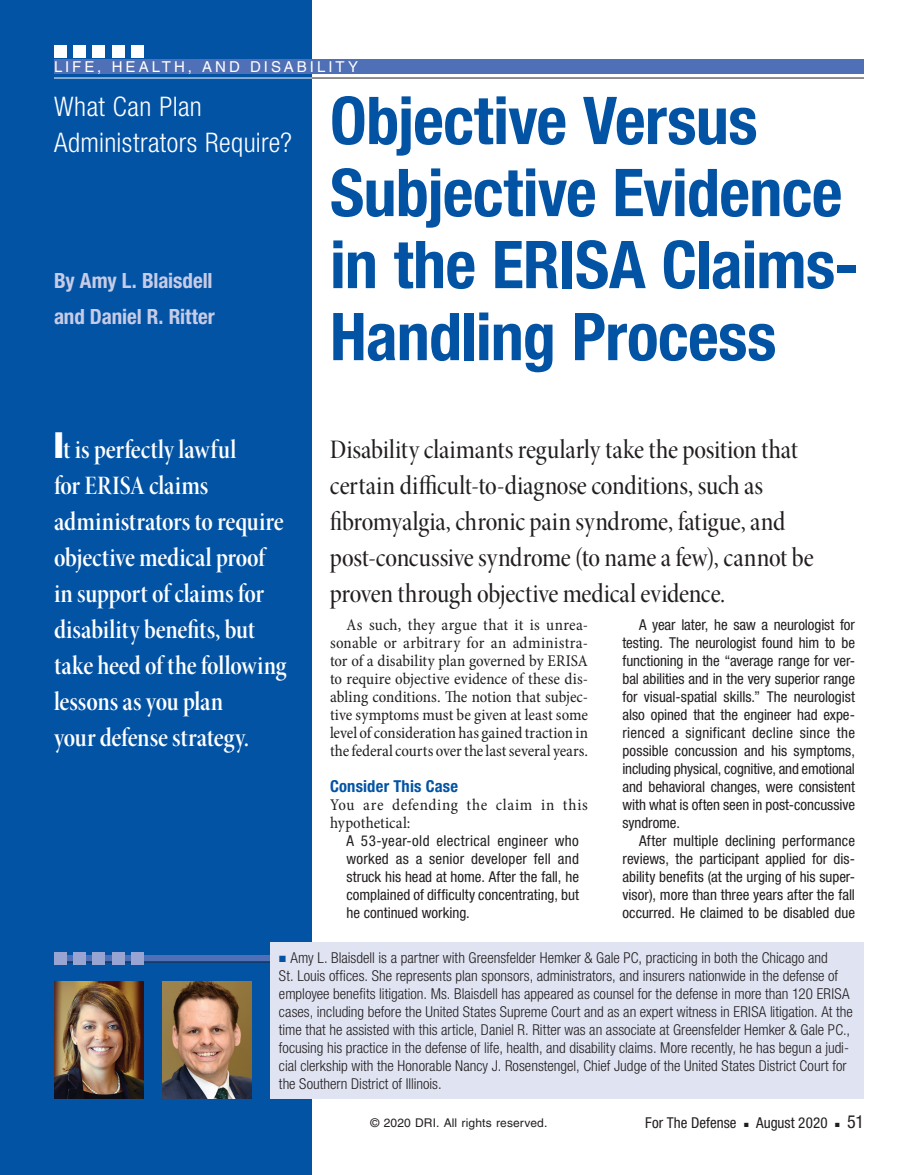
<style>
.page{position:relative;width:918px;height:1175px;background:#fff}
.page>*{position:absolute;margin:0;border:0;box-sizing:border-box;transform-origin:0 0}
.t1{font:700 condensed 66px/72px "Helvetica Neue LT Std";letter-spacing:-.01em;color:#0353a5}
.t2{font:27px/36px "Minion Pro Medium Cn Disp";letter-spacing:-.005em;color:#231f20}
.t3{font:27px/36px "Minion Pro Semibold Cn Disp";letter-spacing:-.005em;color:#fff}
.t4{font:300 condensed 27px/36px "Helvetica Neue LT Std";letter-spacing:.015em;color:#fff}
.t5{font:700 condensed 21px/36px "Helvetica Neue LT Std";letter-spacing:-.005em;color:#c7cce6}
.t6{font:condensed 18px "Helvetica Neue LT Std";color:#231f20}
.t7{font:condensed 16.5px/18px "Minion Pro";letter-spacing:.01em;color:#231f20;text-align:justify}
.t8{font:condensed 16.5px/18px "Minion Pro";letter-spacing:.03em;color:#231f20}
.t9{font:700 condensed 16.5px "Helvetica Neue LT Std";letter-spacing:.01em;color:#0353a5}
.t10{font:condensed 15px/18px "Helvetica Neue LT Std";color:#231f20;text-align:justify}
.t11{font:300 condensed 15px/18px "Helvetica Neue LT Std";color:#231f20}
.t12{font:15px "Helvetica LT Pro";letter-spacing:.2em;color:#fff}
.t13{font:12px "Helvetica LT Pro";letter-spacing:.01em;color:#231f20}
.s1{font-family:"Helvetica Neue LT Std";font-weight:900;font-stretch:condensed;font-size:36px}
.s2{color:#0353a5}
</style>
<div class="page">
<div style="left:0;top:0;width:312px;height:1174px;background:#0353a5"></div>
<div style="left:54px;top:956px;width:258px;height:6px;background:#4f6fb6"></div>
<hr style="left:54px;top:961px;width:258px;height:1px;background:#231f20">
<div style="left:54px;top:952px;width:12px;height:13px;background:#98a4d2"></div>
<div style="left:73px;top:952px;width:13px;height:13px;background:#98a4d2"></div>
<div style="left:93px;top:952px;width:12px;height:13px;background:#98a4d2"></div>
<div style="left:112px;top:952px;width:13px;height:13px;background:#98a4d2"></div>
<div style="left:132px;top:952px;width:12px;height:13px;background:#98a4d2"></div>
<div style="left:54px;top:45px;width:12px;height:12px;background:#fff"></div>
<div style="left:73px;top:45px;width:13px;height:12px;background:#fff"></div>
<div style="left:93px;top:45px;width:12px;height:12px;background:#fff"></div>
<div style="left:112px;top:45px;width:13px;height:12px;background:#fff"></div>
<div style="left:132px;top:45px;width:12px;height:12px;background:#fff"></div>
<div style="left:54px;top:59px;width:810px;height:15px;background:#4f6fb6"></div>
<hr style="left:312px;top:78px;width:552px;height:1px;background:#231f20">
<hr style="left:54px;top:78px;width:258px;height:1px;background:#fff">
<div style="left:270px;top:942px;width:594px;height:156px;background:#e0e4f2"></div>
<img style="left:54px;top:981px;width:90px;height:117px">
<img style="left:162px;top:981px;width:90px;height:117px">
<p class="t12" style="left:54px;top:58px;width:306px">LIFE, HEALTH, AND DISABILITY</p>
<h2 class="t4" style="left:54px;top:88px;width:240px">What Can Plan<br>Administrators Require?</h2>
<h1 class="t1" style="left:330px;top:84px;width:530px">Objective Versus<br>Subjective Evidence in the ERISA Claims-<br>Handling Process</h1>
<h3 class="t5" style="left:54px;top:262px;width:162px">By Amy L. Blaisdell and Daniel R. Ritter</h3>
<h2 class="t3" style="left:54px;top:431px;width:234px"><span class="s1">I</span>t is perfectly lawful<br>for ERISA claims administrators to require objective medical proof in support of claims for disability benefits, but take heed of the following lessons as you plan<br>your defense strategy.</h2>
<p class="t2" style="left:330px;top:431px;width:485px">Disability claimants regularly take the position that certain difficult-to-diagnose conditions, such as fibromyalgia, chronic pain syndrome, fatigue, and post-concussive syndrome (to name a few), cannot be proven through objective medical evidence.</p>
<p class="t7" style="left:330px;top:616px;width:260px;text-indent:16px">As such, they argue that it is unrea&shy;sonable or arbitrary for an administra&shy;tor of a disability plan governed by ERISA to require objective evidence of these dis&shy;abling conditions. The notion that subjec&shy;tive symptoms must be given at least some level of consideration has gained traction in the federal courts over the last several years.</p>
<p class="t9" style="left:330px;top:776px;width:130px">Consider This Case</p>
<p class="t8" style="left:330px;top:796px;width:260px">You are defending the claim in this hypothetical:</p>
<p class="t10" style="left:346px;top:832px;width:234px">A 53-year-old electrical engineer who worked as a senior developer fell and struck his head at home. After the fall, he complained of difficulty concentrating, but he continued working.</p>
<p class="t10" style="left:622px;top:616px;width:234px;text-indent:16px">A year later, he saw a neurologist for testing. The neurologist found him to be functioning in the “average range for ver&shy;bal abilities and in the very superior range for visual-spatial skills.” The neurologist also opined that the engineer had expe&shy;rienced a significant decline since the possible concussion and his symptoms, including physical, cognitive, and emotional and behavioral changes, were consistent with what is often seen in post-concussive syndrome.</p>
<p class="t10" style="left:622px;top:832px;width:234px;text-indent:16px">After multiple declining performance reviews, the participant applied for dis&shy;ability benefits (at the urging of his super&shy;visor), more than three years after the fall occurred. He claimed to be disabled due</p>
<p class="t11" style="left:279px;top:949px;width:575px"><span class="s2">■</span> Amy L. Blaisdell is a partner with Greensfelder Hemker &amp; Gale PC, practicing in both the Chicago and<br>St. Louis offices. She represents plan sponsors, administrators, and insurers nationwide in the defense of employee benefits litigation. Ms. Blaisdell has appeared as counsel for the defense in more than 120 ERISA cases, including before the United States Supreme Court and as an expert witness in ERISA litigation. At the time that he assisted with this article, Daniel R. Ritter was an associate at Greensfelder Hemker &amp; Gale PC., focusing his practice in the defense of life, health, and disability claims. More recently, he has begun a judi&shy;cial clerkship with the Honorable Nancy J. Rosenstengel, Chief Judge of the United States District Court for the Southern District of Illinois.</p>
<p class="t13" style="left:371px;top:1115px;width:178px">© 2020 DRI. All rights reserved.</p>
<p class="t10" style="left:645px;top:1114px;width:93px">For The Defense</p>
<p class="t10" style="left:744px;top:1114px;width:85px">■ August 2020</p>
<p class="t6" style="left:835px;top:1111px;width:30px">■ 51</p>
</div>
